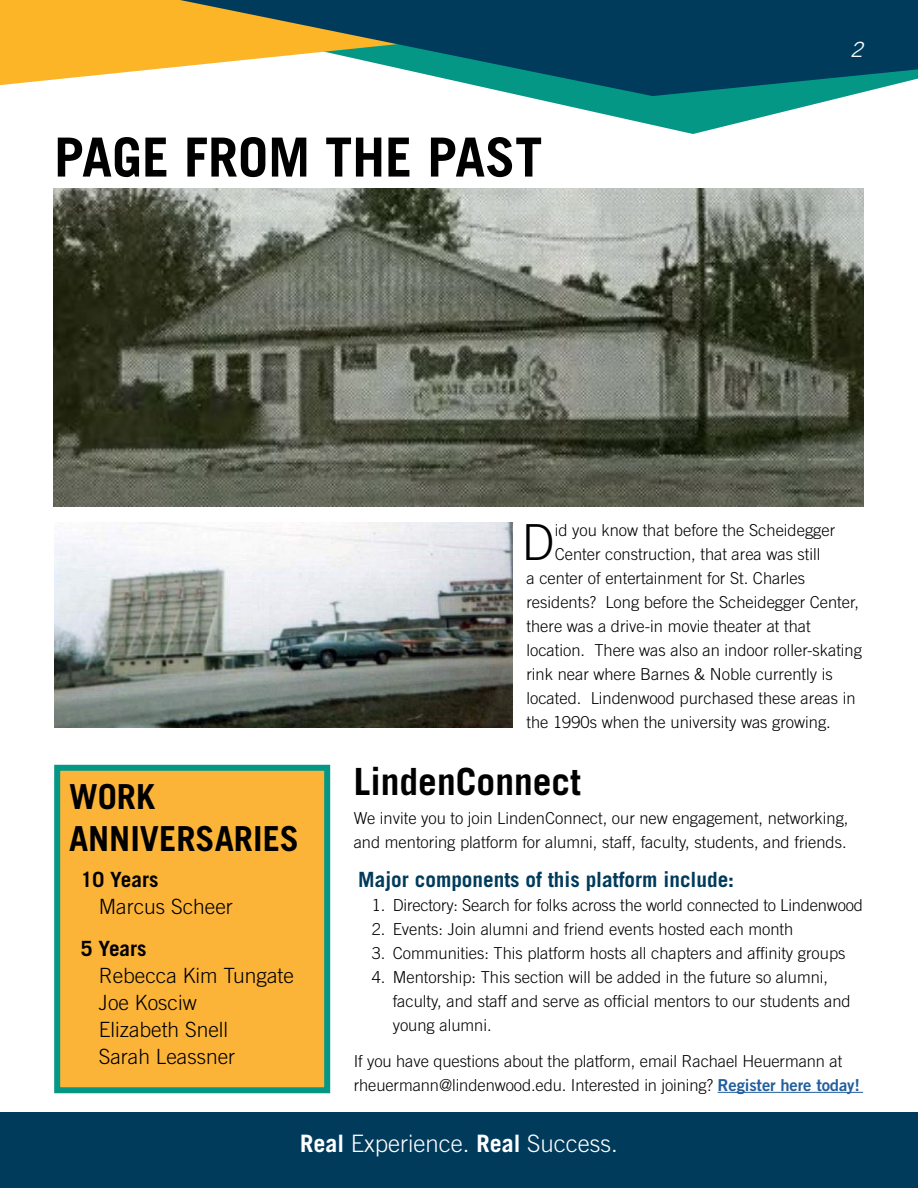
<style>
.page{position:relative;width:918px;height:1188px;background:#fff}
.page>*{position:absolute;margin:0;border:0;box-sizing:border-box;transform-origin:0 0}
.t1{font:700 54px "Trade Gothic";color:#000}
.t2{font:300 49.8px "Trade Gothic";color:#000}
.t3{font:700 37.5px "Trade Gothic";color:#000}
.t4{font:700 34.5px/41.4px "Trade Gothic";color:#000}
.t5{font:300 24px "Trade Gothic";color:#fff}
.t6{font:300 21px/27px "Trade Gothic";color:#000}
.t7{font:700 21px "Trade Gothic";color:#003b5c}
.t8{font:700 21px "Trade Gothic";color:#000}
.t9{font:italic 21px "Trade Gothic";color:#f7fcfe}
.t10{font:300 16.5px/24px "Trade Gothic";color:#000}
.s1{font-family:"Trade Gothic Bold Two";font-weight:400;font-style:italic;color:#215e9e}
.s2{font-weight:700}
</style>
<div class="page">
<div style="left:0;top:1112px;width:918px;height:76px;background:#003b5c"></div>
<div style="left:54px;top:765px;width:276px;height:328px;background:#fcb438;border:6px solid #059786"></div>
<hr style="left:718px;top:1092px;width:145px;height:1px;background:#215e9e">
<img style="left:54px;top:189px;width:810px;height:318px">
<img style="left:54px;top:522px;width:459px;height:206px">
<svg style="left:523px;top:96px;width:324px;height:38px"></svg>
<svg style="left:0;top:0;width:180px;height:85px;background:#fcbc3d"></svg>
<svg style="left:180px;top:0;width:738px;height:96px;background:#3f6f73"></svg>
<h1 class="t1" style="left:54px;top:124px;width:490px">PAGE FROM THE PAST</h1>
<p class="t9" style="left:850px;top:37px;width:14px">2</p>
<h3 class="t4" style="left:69px;top:776px;width:232px">WORK<br>ANNIVERSARIES</h3>
<p class="t8" style="left:81px;top:867px;width:79px">10 Years</p>
<p class="t6" style="left:99px;top:893px;width:136px">Marcus Scheer</p>
<p class="t8" style="left:81px;top:936px;width:68px">5 Years</p>
<p class="t6" style="left:99px;top:962px;width:197px">Rebecca Kim Tungate<br>Joe Kosciw<br>Elizabeth Snell<br>Sarah Leassner</p>
<h2 class="t2" style="left:522px;top:512px;width:35px">D</h2>
<p class="t10" style="left:555px;top:518px;width:282px">id you know that before the Scheidegger</p>
<p class="t10" style="left:555px;top:542px;width:267px">Center construction, that area was still</p>
<p class="t10" style="left:527px;top:566px;width:280px">a center of entertainment for St. Charles</p>
<p class="t10" style="left:527px;top:590px;width:334px">residents? Long before the Scheidegger Center,</p>
<p class="t10" style="left:527px;top:614px;width:286px">there was a drive-in movie theater at that</p>
<p class="t10" style="left:527px;top:638px;width:337px">location. There was also an indoor roller-skating</p>
<p class="t10" style="left:527px;top:662px;width:308px">rink near where Barnes &amp; Noble currently is</p>
<p class="t10" style="left:527px;top:686px;width:331px">located. Lindenwood purchased these areas in</p>
<p class="t10" style="left:527px;top:710px;width:306px">the 1990s when the university was growing.</p>
<h3 class="t3" style="left:354px;top:758px;width:229px">LindenConnect</h3>
<p class="t10" style="left:354px;top:806px;width:496px">We invite you to join LindenConnect, our new engagement, networking, and mentoring platform for alumni, staff, faculty, students, and friends.</p>
<p class="t7" style="left:358px;top:866px;width:377px">Major components of this platform include:</p>
<p class="t10" style="left:372px;top:893px;width:493px">1. Directory: Search for folks across the world connected to Lindenwood</p>
<p class="t10" style="left:372px;top:917px;width:423px">2. Events: Join alumni and friend events hosted each month</p>
<p class="t10" style="left:372px;top:941px;width:475px">3. Communities: This platform hosts all chapters and affinity groups</p>
<p class="t10" style="left:393px;top:965px;width:460px;text-indent:-21px">4. Mentorship: This section will be added in the future so alumni, faculty, and staff and serve as official mentors to our students and young alumni.</p>
<p class="t10" style="left:354px;top:1049px;width:508px">If you have questions about the platform, email Rachael Heuermann at rheuermann@lindenwood.edu. Interested in joining? <span class="s1">Register here today!</span></p>
<h3 class="t5" style="left:300px;top:1129px;width:319px"><span class="s2">Real</span> Experience. <span class="s2">Real</span> Success.</h3>
</div>
